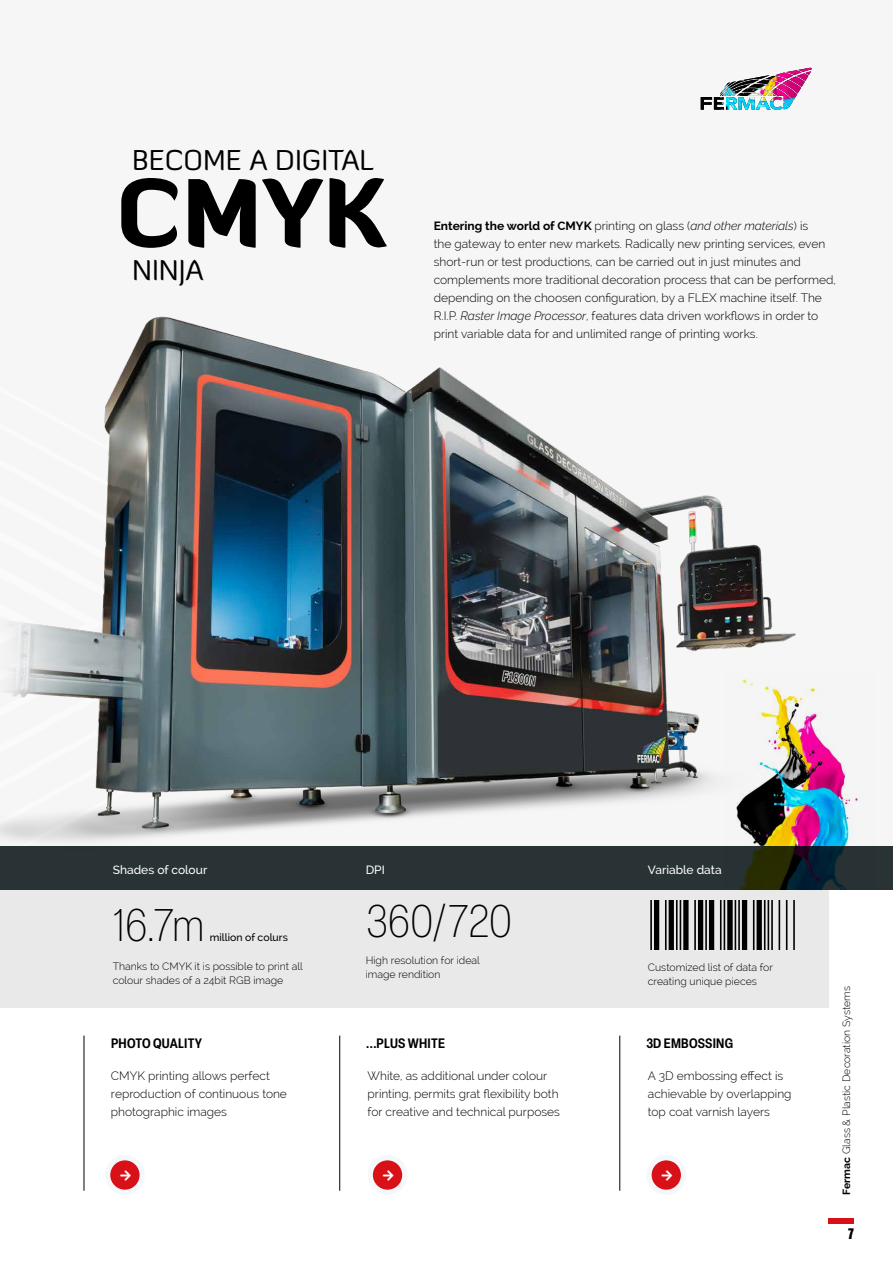
<style>
.page{position:relative;width:893px;height:1263px;background:#fff}
.page>*{position:absolute;margin:0;border:0;box-sizing:border-box;transform-origin:0 0}
.t1{font:900 93px "Diavlo";color:#000}
.t2{font:200 condensed 45px "Elza";letter-spacing:-.005em;color:#000}
.t3{font:28.5px "Diavlo";color:#000}
.t4{font:900 condensed 15px "Elza";color:#000}
.t5{font:600 condensed 13.5px "Elza";letter-spacing:.02em;color:#000}
.t6{font:300 12px/18px "Raleway";color:#000}
.t7{font:500 12px "Raleway";color:#fff}
.t8{font:300 10.5px/13.5px "Raleway";color:#000}
.t9{font:500 10.5px "Raleway";color:#000}
.s1{font-weight:700}
.s2{font-style:italic}
</style>
<div class="page">
<div style="left:0;top:890px;width:828px;height:118px;background:#e9e9e9"></div>
<div style="left:0;top:847px;width:893px;height:43px;background:#293235"></div>
<div style="left:0;top:0;width:893px;height:846px;background:#f6f6f6"></div>
<div style="left:828px;top:1218px;width:26px;height:6px;background:#d71117"></div>
<hr style="left:84px;top:1035px;width:1px;height:156px;background:#000">
<hr style="left:339px;top:1035px;width:1px;height:156px;background:#000">
<div style="left:368px;top:1155px;width:39px;height:40px;background:#f5f8fb;border-radius:50%"></div>
<div style="left:373px;top:1160px;width:29px;height:30px;background:#d71117;border-radius:50%"></div>
<div style="left:105px;top:1155px;width:40px;height:40px;background:#f5f8fb;border-radius:50%"></div>
<div style="left:110px;top:1160px;width:30px;height:30px;background:#d71117;border-radius:50%"></div>
<div style="left:646px;top:1155px;width:40px;height:40px;background:#f5f8fb;border-radius:50%"></div>
<div style="left:652px;top:1160px;width:29px;height:30px;background:#d71117;border-radius:50%"></div>
<hr style="left:619px;top:1035px;width:1px;height:156px;background:#000">
<img style="left:740px;top:881px;width:107px;height:9px">
<img style="left:0;top:316px;width:893px;height:565px">
<svg style="left:650px;top:901px;width:145px;height:48px"></svg>
<svg style="left:701px;top:94px;width:19px;height:16px"></svg>
<img style="left:720px;top:68px;width:92px;height:42px">
<h3 class="t3" style="left:132px;top:142px;width:243px">BECOME A DIGITAL</h3>
<h1 class="t1" style="left:116px;top:153px;width:272px">CMYK</h1>
<h3 class="t3" style="left:132px;top:252px;width:73px">NINJA</h3>
<p class="t6" style="left:434px;top:217px;width:404px"><span class="s1">Entering the world of CMYK</span> printing on glass (<span class="s2">and other materials</span>) is<br>the gateway to enter new markets. Radically new printing services, even short-run or test productions, can be carried out in just minutes and complements more traditional decoration process that can be performed, depending on the choosen configuration, by a FLEX machine itself. The R.I.P. <span class="s2">Raster Image Processor</span>, features data driven workflows in order to print variable data for and unlimited range of printing works.</p>
<p class="t7" style="left:113px;top:863px;width:96px">Shades of colour</p>
<p class="t7" style="left:648px;top:863px;width:75px">Variable data</p>
<p class="t7" style="left:366px;top:863px;width:21px">DPI</p>
<h2 class="t2" style="left:366px;top:893px;width:148px">360/720</h2>
<p class="t8" style="left:366px;top:954px;width:116px">High resolution for ideal image rendition</p>
<h2 class="t2" style="left:113px;top:897px;width:93px">16.7m</h2>
<p class="t9" style="left:210px;top:931px;width:80px">million of colurs</p>
<p class="t8" style="left:113px;top:959px;width:192px">Thanks to CMYK it is possible to print all colour shades of a 24bit RGB image</p>
<p class="t8" style="left:648px;top:961px;width:127px">Customized list of data for creating unique pieces</p>
<p class="t5" style="left:111px;top:1034px;width:93px">PHOTO QUALITY</p>
<p class="t5" style="left:366px;top:1034px;width:81px">...PLUS WHITE</p>
<p class="t6" style="left:111px;top:1067px;width:178px">CMYK printing allows perfect reproduction of continuous tone photographic images</p>
<p class="t6" style="left:368px;top:1067px;width:194px">White, as additional under colour printing, permits grat flexibility both for creative and technical purposes</p>
<p class="t5" style="left:646px;top:1034px;width:88px">3D EMBOSSING</p>
<p class="t6" style="left:648px;top:1067px;width:145px">A 3D embossing effect is achievable by overlapping top coat varnish layers</p>
<p class="t8" style="left:840px;top:1195px;width:210px;rotate:-90deg"><span class="s1">Fermac</span> Glass &amp; Plastic Decoration Systems</p>
<p class="t4" style="left:848px;top:1223px;width:7px">7</p>
</div>
